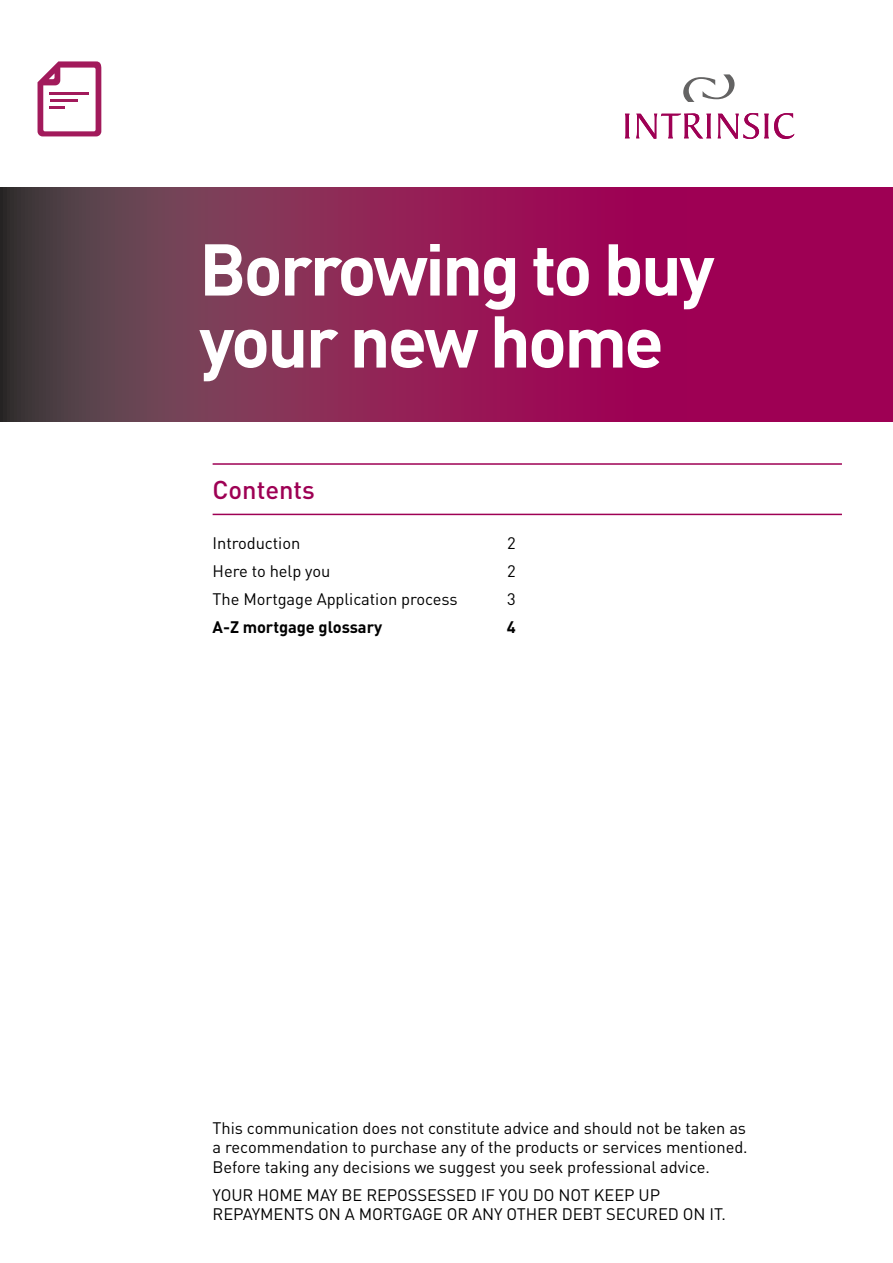
<style>
.page{position:relative;width:893px;height:1263px;background:#fff}
.page>*{position:absolute;margin:0;border:0;box-sizing:border-box;transform-origin:0 0}
.t1{font:700 72px/72px "DINOT";letter-spacing:-.04em;color:#fff}
.t2{font:500 25.5px "DINOT";color:#9e0054}
.t3{font:16.5px/19.5px "DINOT";letter-spacing:-.005em;color:#000;text-align:justify}
.t4{font:700 16.5px "DINOT";letter-spacing:-.005em;color:#000}
</style>
<div class="page">
<svg style="left:0;top:188px;width:892px;height:234px;background:#881d52"></svg>
<svg style="left:38px;top:61px;width:63px;height:75px"></svg>
<hr style="left:50px;top:92px;width:39px;height:3px;background:#a21a5b">
<hr style="left:50px;top:106px;width:15px;height:3px;background:#a21a5b">
<hr style="left:50px;top:99px;width:28px;height:3px;background:#a21a5b">
<hr style="left:213px;top:463px;width:629px;height:2px;background:#9e0054">
<hr style="left:213px;top:514px;width:629px;height:1px;background:#9e0054">
<svg style="left:625px;top:114px;width:5px;height:24px"></svg>
<svg style="left:636px;top:113px;width:75px;height:26px"></svg>
<svg style="left:718px;top:113px;width:76px;height:26px"></svg>
<svg style="left:683px;top:74px;width:51px;height:28px"></svg>
<h1 class="t1" style="left:199px;top:231px;width:517px">Borrowing to buy your new home</h1>
<h2 class="t2" style="left:213px;top:473px;width:104px">Contents</h2>
<p class="t3" style="left:213px;top:533px;width:89px">Introduction</p>
<p class="t3" style="left:507px;top:533px;width:10px">2</p>
<p class="t3" style="left:213px;top:561px;width:119px">Here to help you</p>
<p class="t3" style="left:507px;top:561px;width:10px">2</p>
<p class="t3" style="left:213px;top:589px;width:247px">The Mortgage Application process</p>
<p class="t3" style="left:507px;top:589px;width:10px">3</p>
<p class="t4" style="left:213px;top:616px;width:171px">A-Z mortgage glossary</p>
<p class="t4" style="left:507px;top:616px;width:10px">4</p>
<p class="t3" style="left:213px;top:1118px;width:537px">This communication does not constitute advice and should not be taken as a recommendation to purchase any of the products or services mentioned.<br>Before taking any decisions we suggest you seek professional advice.</p>
<p class="t3" style="left:213px;top:1185px;width:515px">YOUR HOME MAY BE REPOSSESSED IF YOU DO NOT KEEP UP<br>REPAYMENTS ON A MORTGAGE OR ANY OTHER DEBT SECURED ON IT.</p>
</div>
